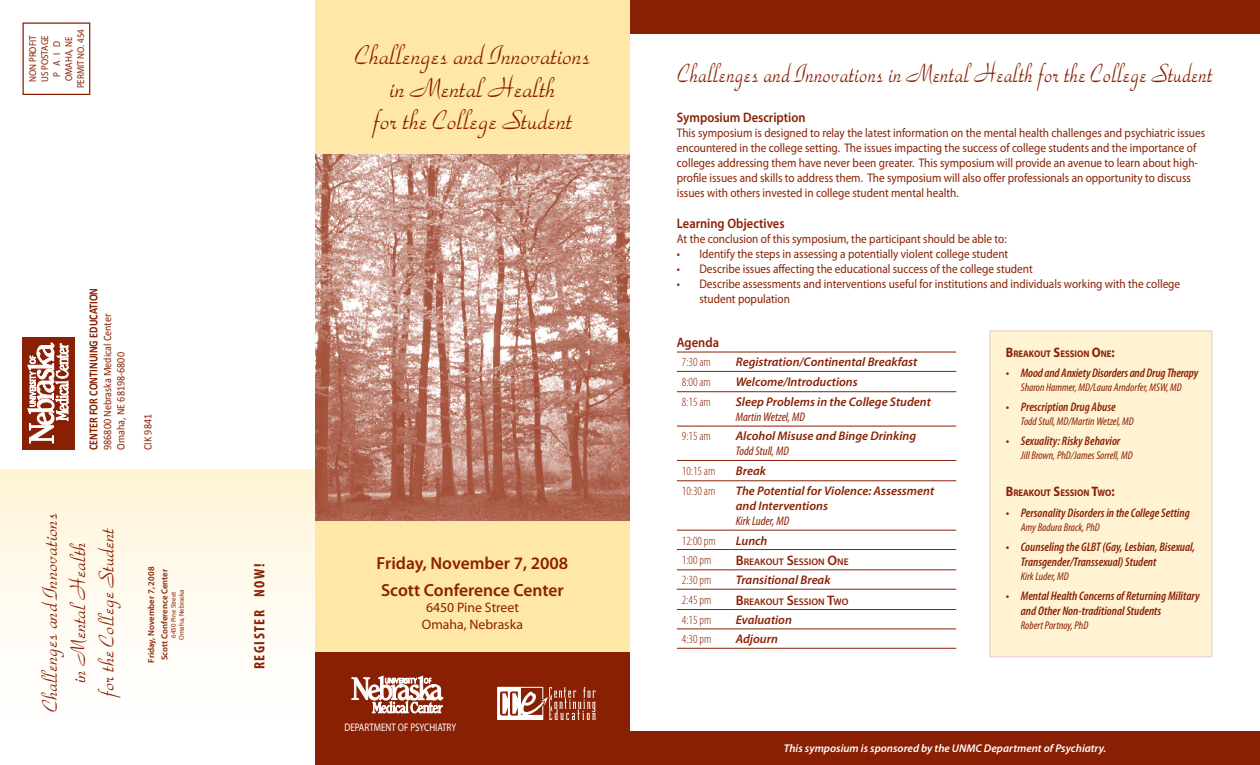
<style>
.page{position:relative;width:1260px;height:765px;background:#fff}
.page>*{position:absolute;margin:0;border:0;box-sizing:border-box;transform-origin:0 0}
.t1{font:35.75px/32.8px "Park Avenue";color:#8a2003;text-align:center;scale:.91 1}
.t2{font:34.38px "Park Avenue";letter-spacing:.01em;color:#8a2003;scale:.8 1}
.t3{font:27.5px/28.4px "Park Avenue";color:#8a2003;text-align:center}
.t4{font:600 17.5px/26.6px "Myriad Pro";color:#8a2003}
.t5{font:700 condensed 15px "Myriad Pro";letter-spacing:.1em;color:#8a2003}
.t6{font:600 13.75px "Myriad Pro";color:#8a2003;scale:.91 1}
.t7{font:13.75px/16.5px "Myriad Pro";color:#8a2003;text-align:center}
.t8{font:12.5px/15px "Myriad Pro";color:#8a2003;scale:.9 1}
.t9{font:italic 600 condensed 12.5px/15px "Myriad Pro";color:#8a2003}
.t10{font:italic 600 12.5px/15px "Myriad Pro";color:#8a2003}
.t11{font:300 condensed 12.5px "Myriad Pro";color:#8a2003}
.t12{font:italic condensed 12.5px "Myriad Pro";color:#8a2003}
.t13{font:700 12.38px "Calibri";color:#8a2003;scale:.82 1}
.t14{font:italic condensed 11.25px "Myriad Pro";color:#8a2003}
.t15{font:italic 600 11.25px "Myriad Pro";color:#fff}
.t16{font:11.25px/13.5px "Calibri";color:#8a2003;scale:.9 1}
.t17{font:11px "Myriad Pro";color:#fff;scale:.82 1}
.t18{font:10px/12px "Myriad Pro";color:#8a2003;text-align:center;scale:.9 1}
.t19{font:700 9.62px "Myriad Pro";color:#8a2003;scale:.91 1}
.t20{font:600 9.62px "Myriad Pro";color:#8a2003}
.t21{font:600 8.75px/13.2px "Myriad Pro";color:#8a2003}
.t22{font:6.88px/8.2px "Myriad Pro";color:#8a2003;text-align:center}
.s1{font-size:13.75px}
</style>
<div class="page">
<div style="left:624px;top:0;width:636px;height:33px;background:#8a2003"></div>
<div style="left:315px;top:512px;width:315px;height:146px;background:#ffe7a7"></div>
<div style="left:315px;top:0;width:315px;height:158px;background:#ffe7a7"></div>
<div style="left:0;top:469px;width:315px;height:296px;background:linear-gradient(to bottom,#fff5d9,#fff)"></div>
<div style="left:315px;top:652px;width:315px;height:113px;background:#8a2003"></div>
<hr style="left:677px;top:352px;width:54px;height:1px;background:#8a2003">
<hr style="left:731px;top:352px;width:225px;height:1px;background:#8a2003">
<hr style="left:677px;top:371px;width:54px;height:1px;background:#8a2003">
<hr style="left:731px;top:371px;width:225px;height:1px;background:#8a2003">
<hr style="left:677px;top:392px;width:54px;height:1px;background:#8a2003">
<hr style="left:731px;top:392px;width:225px;height:1px;background:#8a2003">
<hr style="left:677px;top:426px;width:54px;height:1px;background:#8a2003">
<hr style="left:731px;top:426px;width:225px;height:1px;background:#8a2003">
<hr style="left:677px;top:460px;width:54px;height:1px;background:#8a2003">
<hr style="left:731px;top:460px;width:225px;height:1px;background:#8a2003">
<hr style="left:677px;top:481px;width:54px;height:1px;background:#8a2003">
<hr style="left:731px;top:481px;width:225px;height:1px;background:#8a2003">
<hr style="left:677px;top:530px;width:54px;height:1px;background:#8a2003">
<hr style="left:731px;top:530px;width:225px;height:1px;background:#8a2003">
<hr style="left:677px;top:549px;width:54px;height:1px;background:#8a2003">
<hr style="left:731px;top:549px;width:225px;height:1px;background:#8a2003">
<hr style="left:677px;top:570px;width:54px;height:1px;background:#8a2003">
<hr style="left:731px;top:570px;width:225px;height:1px;background:#8a2003">
<hr style="left:677px;top:589px;width:54px;height:1px;background:#8a2003">
<hr style="left:731px;top:589px;width:225px;height:1px;background:#8a2003">
<hr style="left:677px;top:609px;width:54px;height:1px;background:#8a2003">
<hr style="left:731px;top:609px;width:225px;height:1px;background:#8a2003">
<hr style="left:677px;top:629px;width:54px;height:1px;background:#8a2003">
<hr style="left:731px;top:629px;width:225px;height:1px;background:#8a2003">
<hr style="left:677px;top:648px;width:54px;height:1px;background:#8a2003">
<hr style="left:731px;top:648px;width:225px;height:1px;background:#8a2003">
<div style="left:989px;top:330px;width:223px;height:327px;background:#fff3d3;border:1px solid #e8d2cd"></div>
<div style="left:620px;top:731px;width:640px;height:34px;background:#8a2003"></div>
<img style="left:315px;top:155px;width:315px;height:365px">
<div style="left:22px;top:22px;width:68px;height:73px;border:1px solid #8a2003"></div>
<div style="left:22px;top:337px;width:53px;height:113px;background:#8a2003"></div>
<svg style="left:27px;top:343px;width:42px;height:100px"></svg>
<svg style="left:497px;top:687px;width:99px;height:33px"></svg>
<svg style="left:352px;top:676px;width:91px;height:37px"></svg>
<p class="t18" style="left:27px;top:88px;width:67px;rotate:-90deg">NON PROFIT<br>US POSTAGE<br>PAID<br>OMAHA, NE<br>PERMIT NO. 454</p>
<p class="t13" style="left:86px;top:450px;width:199px;rotate:-90deg">CENTER FOR CONTINUING EDUCATION</p>
<p class="t16" style="left:100px;top:450px;width:153px;rotate:-90deg">986800 Nebraska Medical Center<br>Omaha, NE 68198-6800</p>
<p class="t16" style="left:140px;top:450px;width:42px;rotate:-90deg">CIK 9841</p>
<h3 class="t3" style="left:36px;top:712px;width:201px;rotate:-90deg">Challenges and Innovations in Mental Health<br>for the College Student</h3>
<p class="t21" style="left:144px;top:663px;width:97px;rotate:-90deg">Friday, November 7, 2008<br>Scott Conference Center</p>
<p class="t22" style="left:169px;top:640px;width:52px;rotate:-90deg">6450 Pine Street<br>Omaha, Nebraska</p>
<p class="t5" style="left:250px;top:669px;width:107px;rotate:-90deg">REGISTER NOW!</p>
<h1 class="t1" style="left:355px;top:39px;width:260px">Challenges and Innovations in Mental Health<br>for the College Student</h1>
<h3 class="t4" style="left:377px;top:549px;width:193px">Friday, November 7, 2008<br>Scott Conference Center</h3>
<p class="t7" style="left:422px;top:599px;width:103px">6450 Pine Street<br>Omaha, Nebraska</p>
<p class="t17" style="left:345px;top:721px;width:138px">DEPARTMENT OF PSYCHIATRY</p>
<h2 class="t2" style="left:677px;top:57px;width:670px">Challenges and Innovations in Mental Health for the College Student</h2>
<p class="t6" style="left:677px;top:109px;width:143px">Symposium Description</p>
<p class="t8" style="left:677px;top:125px;width:589px">This symposium is designed to relay the latest information on the mental health challenges and psychiatric issues encountered in the college setting. The issues impacting the success of college students and the importance of colleges addressing them have never been greater. This symposium will provide an avenue to learn about high&shy;profile issues and skills to address them. The symposium will also offer professionals an opportunity to discuss issues with others invested in college student mental health.</p>
<p class="t6" style="left:677px;top:215px;width:120px">Learning Objectives</p>
<p class="t8" style="left:677px;top:231px;width:368px">At the conclusion of this symposium, the participant should be able to:</p>
<p class="t8" style="left:677px;top:246px;width:370px">• Identify the steps in assessing a potentially violent college student</p>
<p class="t8" style="left:677px;top:261px;width:397px">• Describe issues affecting the educational success of the college student</p>
<p class="t8" style="left:699px;top:276px;width:536px;text-indent:-22px">• Describe assessments and interventions useful for institutions and individuals working with the college student population</p>
<p class="t6" style="left:677px;top:334px;width:48px">Agenda</p>
<p class="t11" style="left:682px;top:356px;width:30px">7:30 am</p>
<p class="t10" style="left:736px;top:354px;width:183px">Registration/Continental Breakfast</p>
<p class="t11" style="left:682px;top:375px;width:30px">8:00 am</p>
<p class="t10" style="left:736px;top:374px;width:124px">Welcome/Introductions</p>
<p class="t11" style="left:682px;top:395px;width:30px">8:15 am</p>
<p class="t10" style="left:736px;top:394px;width:197px">Sleep Problems in the College Student</p>
<p class="t12" style="left:736px;top:409px;width:71px">Martin Wetzel, MD</p>
<p class="t11" style="left:682px;top:430px;width:30px">9:15 am</p>
<p class="t10" style="left:736px;top:428px;width:182px">Alcohol Misuse and Binge Drinking</p>
<p class="t12" style="left:736px;top:444px;width:54px">Todd Stull, MD</p>
<p class="t11" style="left:682px;top:464px;width:35px">10:15 am</p>
<p class="t10" style="left:736px;top:463px;width:32px">Break</p>
<p class="t11" style="left:682px;top:484px;width:35px">10:30 am</p>
<p class="t10" style="left:736px;top:483px;width:200px">The Potential for Violence: Assessment and Interventions</p>
<p class="t12" style="left:736px;top:513px;width:55px">Kirk Luder, MD</p>
<p class="t11" style="left:682px;top:534px;width:35px">12:00 pm</p>
<p class="t10" style="left:736px;top:533px;width:33px">Lunch</p>
<p class="t11" style="left:682px;top:553px;width:31px">1:00 pm</p>
<p class="t20" style="left:736px;top:555px;width:114px"><span class="s1">B</span>REAKOUT <span class="s1">S</span>ESSION <span class="s1">O</span>NE</p>
<p class="t11" style="left:682px;top:573px;width:31px">2:30 pm</p>
<p class="t10" style="left:736px;top:572px;width:96px">Transitional Break</p>
<p class="t11" style="left:682px;top:593px;width:31px">2:45 pm</p>
<p class="t20" style="left:736px;top:595px;width:114px"><span class="s1">B</span>REAKOUT <span class="s1">S</span>ESSION <span class="s1">T</span>WO</p>
<p class="t11" style="left:682px;top:613px;width:31px">4:15 pm</p>
<p class="t10" style="left:736px;top:612px;width:58px">Evaluation</p>
<p class="t11" style="left:682px;top:632px;width:31px">4:30 pm</p>
<p class="t10" style="left:736px;top:631px;width:44px">Adjourn</p>
<p class="t19" style="left:1006px;top:347px;width:121px"><span class="s1">B</span>REAKOUT <span class="s1">S</span>ESSION <span class="s1">O</span>NE<span class="s1">:</span></p>
<p class="t9" style="left:1006px;top:366px;width:194px">• Mood and Anxiety Disorders and Drug Therapy</p>
<p class="t14" style="left:1021px;top:380px;width:162px">Sharon Hammer, MD/Laura Arndorfer, MSW, MD</p>
<p class="t9" style="left:1006px;top:400px;width:111px">• Prescription Drug Abuse</p>
<p class="t14" style="left:1021px;top:414px;width:114px">Todd Stull, MD/Martin Wetzel, MD</p>
<p class="t9" style="left:1006px;top:434px;width:116px">• Sexuality: Risky Behavior</p>
<p class="t14" style="left:1021px;top:448px;width:113px">Jill Brown, PhD/James Sorrell, MD</p>
<p class="t19" style="left:1006px;top:487px;width:121px"><span class="s1">B</span>REAKOUT <span class="s1">S</span>ESSION <span class="s1">T</span>WO<span class="s1">:</span></p>
<p class="t9" style="left:1006px;top:506px;width:186px">• Personality Disorders in the College Setting</p>
<p class="t14" style="left:1021px;top:520px;width:81px">Amy Badura Brack, PhD</p>
<p class="t9" style="left:1021px;top:540px;width:176px;text-indent:-15px">• Counseling the GLBT (Gay, Lesbian, Bisexual,<br>Transgender/Transsexual) Student</p>
<p class="t14" style="left:1021px;top:569px;width:50px">Kirk Luder, MD</p>
<p class="t9" style="left:1021px;top:589px;width:180px;text-indent:-15px">• Mental Health Concerns of Returning Military and Other Non-traditional Students</p>
<p class="t14" style="left:1021px;top:618px;width:69px">Robert Portnoy, PhD</p>
<p class="t15" style="left:784px;top:741px;width:324px">This symposium is sponsored by the UNMC Department of Psychiatry.</p>
</div>
